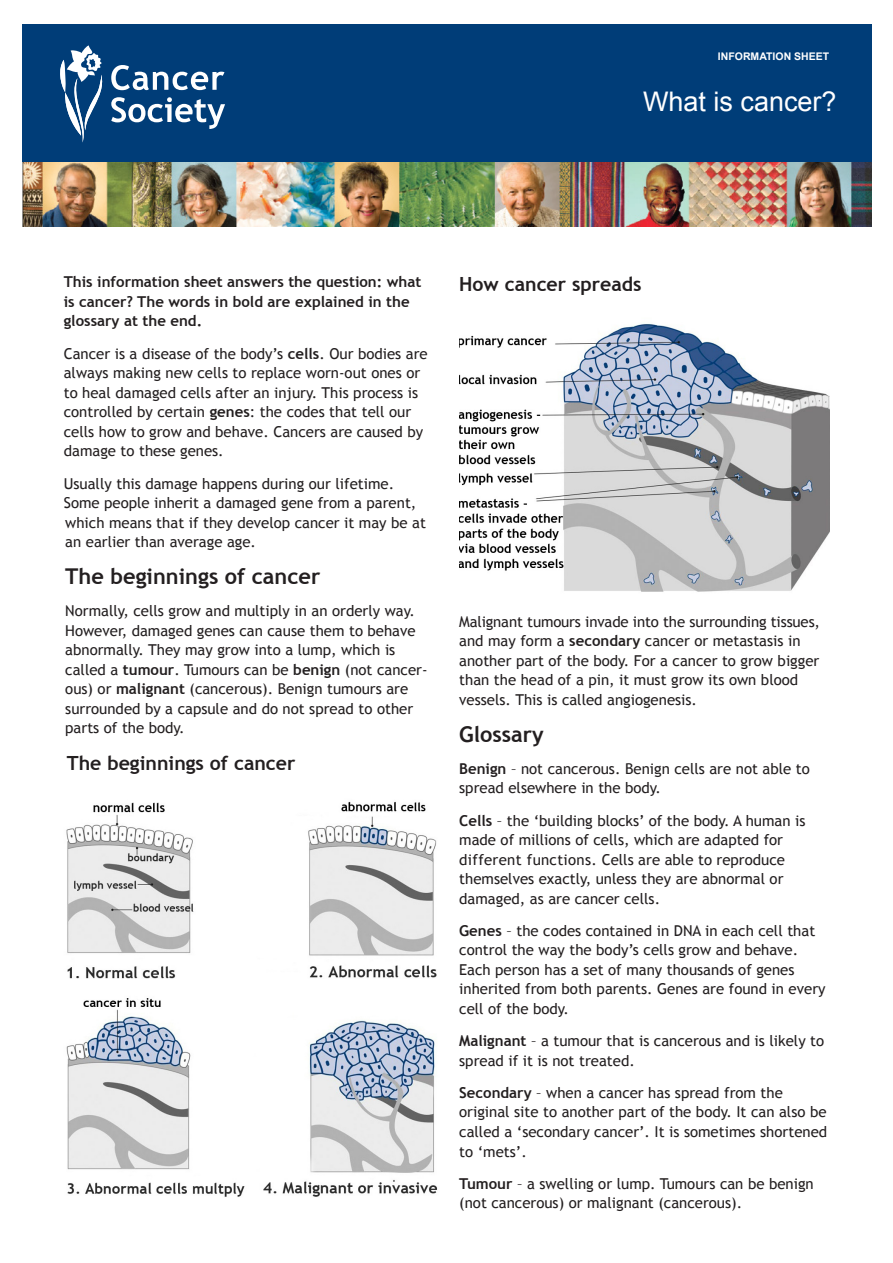
<style>
.page{position:relative;width:893px;height:1263px;background:#fff}
.page>*{position:absolute;margin:0;border:0;box-sizing:border-box;transform-origin:0 0}
.N_mast_heading{font:27px "Arial";color:#fff}
.N_subhead{font:700 21.75px "Trebuchet MS";color:#231f20}
.N_subhead-2{font:700 19.5px "Trebuchet MS";color:#231f20}
.N_subhead-3{font:15px/19.5px "Trebuchet MS";color:#231f20}
.N_subhead-4{font:700 15px/19.5px "Trebuchet MS";color:#231f20}
.N__Information_sheet{font:700 10.5px "Arial";color:#fff}
.s1{font-weight:700}
</style>
<div class="page">
<div style="left:22px;top:24px;width:850px;height:201px;background:#003d78"></div>
<img style="left:22px;top:162px;width:850px;height:64px">
<svg style="left:60px;top:45px;width:43px;height:98px"></svg>
<svg style="left:111px;top:97px;width:114px;height:32px"></svg>
<svg style="left:111px;top:65px;width:113px;height:25px"></svg>
<img style="left:66px;top:801px;width:372px;height:396px">
<img style="left:459px;top:323px;width:370px;height:269px">
<p class="N__Information_sheet" style="left:718px;top:49px;width:113px">INFORMATION SHEET</p>
<p class="N_mast_heading" style="left:643px;top:83px;width:195px">What is cancer?</p>
<p class="N_subhead-4" style="left:64px;top:272px;width:359px">This information sheet answers the question: what is cancer? The words in bold are explained in the glossary at the end.</p>
<p class="N_subhead-3" style="left:64px;top:344px;width:365px">Cancer is a disease of the body’s <span class="s1">cells</span>. Our bodies are always making new cells to replace worn-out ones or to heal damaged cells after an injury. This process is controlled by certain <span class="s1">genes</span>: the codes that tell our cells how to grow and behave. Cancers are caused by damage to these genes.</p>
<p class="N_subhead-3" style="left:64px;top:474px;width:364px">Usually this damage happens during our lifetime.<br>Some people inherit a damaged gene from a parent, which means that if they develop cancer it may be at an earlier than average age.</p>
<p class="N_subhead" style="left:65px;top:562px;width:257px">The beginnings of cancer</p>
<p class="N_subhead-3" style="left:65px;top:601px;width:364px">Normally, cells grow and multiply in an orderly way.<br>However, damaged genes can cause them to behave abnormally. They may grow into a lump, which is called a <span class="s1">tumour</span>. Tumours can be <span class="s1">benign</span> (not cancer&shy;ous) or <span class="s1">malignant</span> (cancerous). Benign tumours are surrounded by a capsule and do not spread to other parts of the body.</p>
<p class="N_subhead-2" style="left:67px;top:751px;width:230px">The beginnings of cancer</p>
<p class="N_subhead-2" style="left:459px;top:272px;width:184px">How cancer spreads</p>
<p class="N_subhead-3" style="left:459px;top:612px;width:362px">Malignant tumours invade into the surrounding tissues, and may form a <span class="s1">secondary</span> cancer or metastasis in another part of the body. For a cancer to grow bigger than the head of a pin, it must grow its own blood vessels. This is called angiogenesis.</p>
<p class="N_subhead" style="left:459px;top:720px;width:86px">Glossary</p>
<p class="N_subhead-3" style="left:459px;top:759px;width:352px"><span class="s1">Benign</span> – not cancerous. Benign cells are not able to spread elsewhere in the body.</p>
<p class="N_subhead-3" style="left:459px;top:811px;width:348px"><span class="s1">Cells</span> – the ‘building blocks’ of the body. A human is made of millions of cells, which are adapted for different functions. Cells are able to reproduce themselves exactly, unless they are abnormal or damaged, as are cancer cells.</p>
<p class="N_subhead-3" style="left:459px;top:921px;width:368px"><span class="s1">Genes</span> – the codes contained in DNA in each cell that control the way the body’s cells grow and behave.<br>Each person has a set of many thousands of genes inherited from both parents. Genes are found in every cell of the body.</p>
<p class="N_subhead-3" style="left:459px;top:1031px;width:366px"><span class="s1">Malignant</span> – a tumour that is cancerous and is likely to spread if it is not treated.</p>
<p class="N_subhead-3" style="left:459px;top:1083px;width:369px"><span class="s1">Secondary</span> – when a cancer has spread from the original site to another part of the body. It can also be called a ‘secondary cancer’. It is sometimes shortened to ‘mets’.</p>
<p class="N_subhead-3" style="left:459px;top:1174px;width:356px"><span class="s1">Tumour</span> – a swelling or lump. Tumours can be benign (not cancerous) or malignant (cancerous).</p>
</div>
